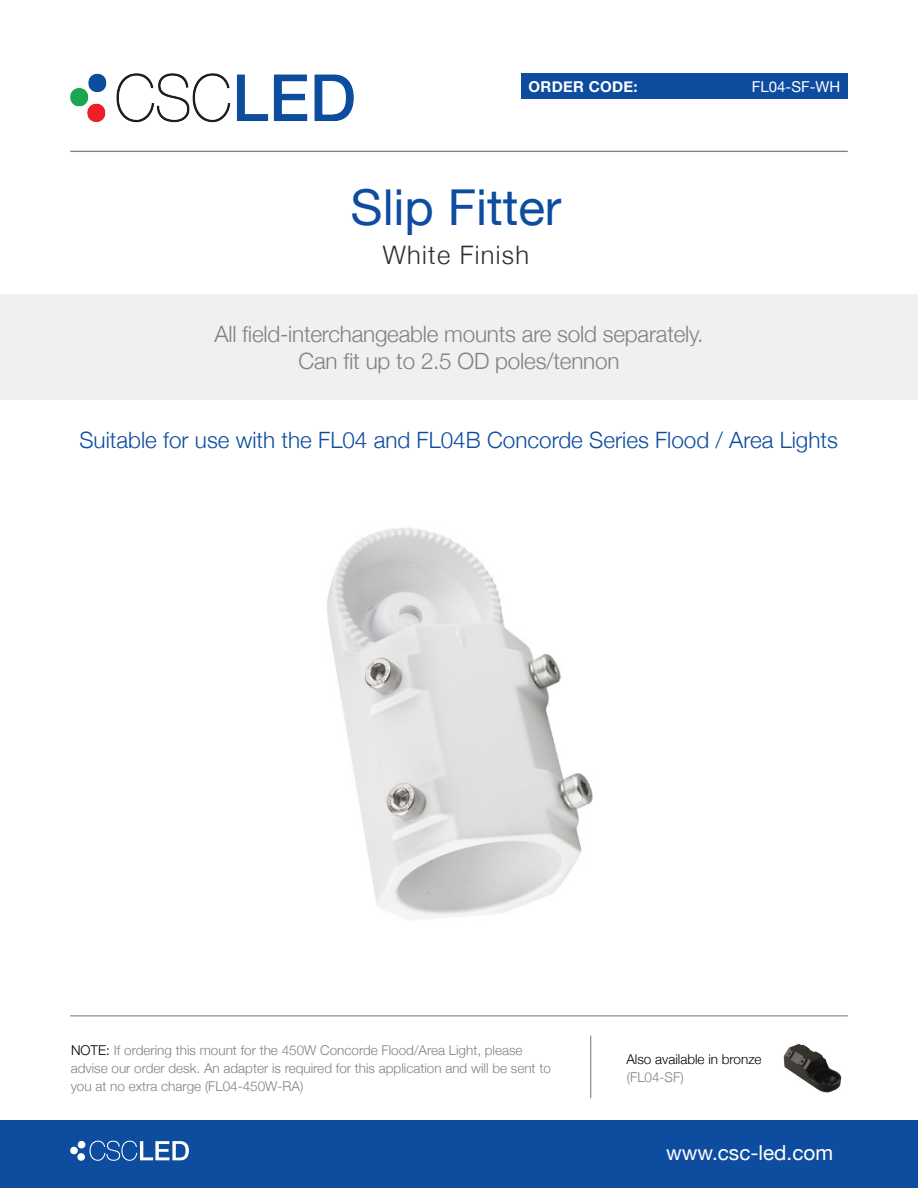
<style>
.page{position:relative;width:918px;height:1188px;background:#fff}
.page>*{position:absolute;margin:0;border:0;box-sizing:border-box;transform-origin:0 0}
.t1{font:49.5px "Helvetica Neue";color:#0d4c9f}
.t2{font:300 25.5px "Helvetica Neue";letter-spacing:.05em;color:#2e2f2e}
.t3{font:300 22.5px/27px "Helvetica Neue";letter-spacing:-.01em;color:#818183;text-align:center}
.t4{font:300 22.5px "Helvetica Neue";color:#0d4c9f}
.t5{font:20.7px "Helvetica Neue";color:#fff}
.t6{font:700 15px "Helvetica Neue";letter-spacing:.02em;color:#fff}
.t7{font:15px "Helvetica Neue";color:#fff}
.t8{font:300 13.5px/18px "Helvetica Neue";color:#818183}
.t9{font:300 13.5px/18px "Helvetica Neue";color:#000}
.s1{color:#000}
.s2{color:#818183}
</style>
<div class="page">
<div style="left:0;top:1120px;width:918px;height:68px;background:#0d4c9f"></div>
<svg style="left:90px;top:1141px;width:99px;height:20px"></svg>
<div style="left:78px;top:1141px;width:7px;height:7px;background:#fff;border-radius:4px"></div>
<div style="left:77px;top:1153px;width:8px;height:8px;background:#fff;border-radius:4px"></div>
<div style="left:70px;top:1147px;width:8px;height:7px;background:#fff;border-radius:4px"></div>
<img style="left:70px;top:73px;width:284px;height:50px">
<div style="left:521px;top:74px;width:327px;height:25px;background:#0d4c9f"></div>
<hr style="left:70px;top:151px;width:778px;height:1px;background:#818183">
<div style="left:0;top:294px;width:918px;height:106px;background:#eff0f2"></div>
<hr style="left:591px;top:1036px;width:1px;height:62px;background:#717271">
<hr style="left:70px;top:1016px;width:778px;height:1px;background:#717271">
<img style="left:327px;top:527px;width:266px;height:393px">
<img style="left:783px;top:1043px;width:59px;height:50px">
<p class="t6" style="left:529px;top:75px;width:111px">ORDER CODE:</p>
<p class="t7" style="left:752px;top:76px;width:90px">FL04-SF-WH</p>
<p class="t1" style="left:351px;top:171px;width:212px">Slip Fitter</p>
<p class="t2" style="left:383px;top:234px;width:148px">White Finish</p>
<p class="t3" style="left:214px;top:318px;width:491px">All field-interchangeable mounts are sold separately.<br>Can fit up to 2.5 OD poles/tennon</p>
<p class="t4" style="left:79px;top:422px;width:760px">Suitable for use with the FL04 and FL04B Concorde Series Flood / Area Lights</p>
<p class="t8" style="left:71px;top:1041px;width:482px"><span class="s1">NOTE:</span> If ordering this mount for the 450W Concorde Flood/Area Light, please advise our order desk. An adapter is required for this application and will be sent to you at no extra charge (FL04-450W-RA)</p>
<p class="t9" style="left:626px;top:1050px;width:137px">Also available in bronze <span class="s2">(FL04-SF)</span></p>
<p class="t5" style="left:666px;top:1138px;width:169px">www.csc-led.com</p>
</div>
